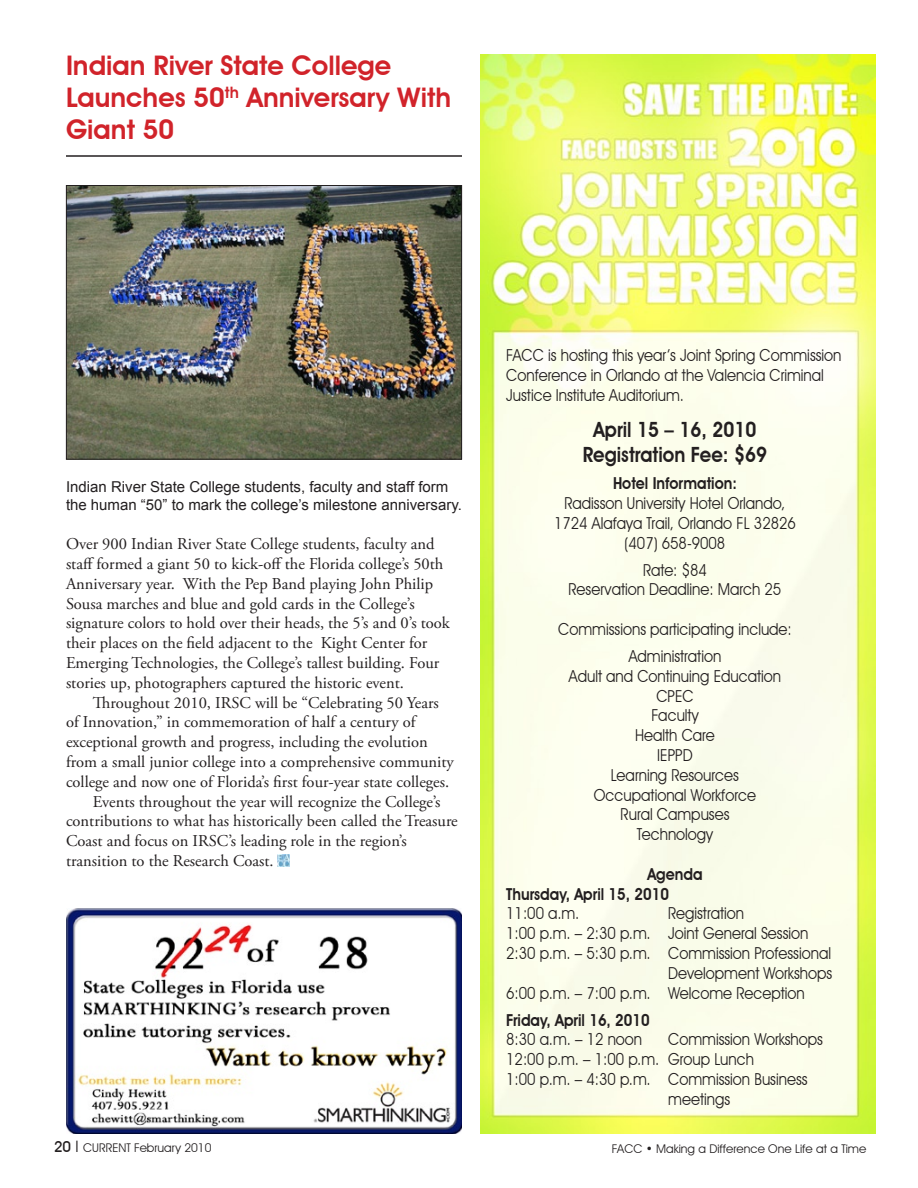
<style>
.page{position:relative;width:918px;height:1188px;background:#fff}
.page>*{position:absolute;margin:0;border:0;box-sizing:border-box;transform-origin:0 0}
.t1{font:600 27px/32.4px "Avant Garde IT Cby BT";color:#d1232a}
.t2{font:600 21px/25.2px "Avant Garde IT Cby BT";color:#231f20;text-align:center;scale:.9 1}
.t3{font:16.5px/19.8px "Adobe Garamond Pro";color:#231f20}
.t4{font:16.5px/19.8px "Avant Garde IT Cby BT";color:#231f20;text-align:center;scale:.9 1}
.t5{font:600 16.5px/19.8px "Avant Garde IT Cby BT";color:#231f20;scale:.9 1}
.t6{font:15px/18px "Arial";color:#231f20}
.t7{font:12px "Avant Garde IT Cby BT";color:#231f20}
.s1{font-weight:500;font-size:15px}
.s2{font-size:15.75px}
</style>
<div class="page">
<img style="left:480px;top:54px;width:396px;height:1080px">
<svg style="left:278px;top:854px;width:12px;height:12px"></svg>
<hr style="left:66px;top:155px;width:396px;height:2px;background:#231f20">
<img style="left:68px;top:187px;width:392px;height:271px">
<div style="left:66px;top:185px;width:396px;height:275px;border:1px solid #231f20"></div>
<img style="left:66px;top:908px;width:396px;height:226px">
<h1 class="t1" style="left:66px;top:49px;width:387px">Indian River State College<br>Launches 50<sup>th</sup> Anniversary With<br>Giant 50</h1>
<p class="t6" style="left:66px;top:478px;width:397px">Indian River State College students, faculty and staff form the human “50” to mark the college’s milestone anniversary.</p>
<p class="t3" style="left:66px;top:535px;width:385px">Over 900 Indian River State College students, faculty and staff formed a giant 50 to kick-off the Florida college’s 50th Anniversary year. With the Pep Band playing John Philip Sousa marches and blue and gold cards in the College’s signature colors to hold over their heads, the 5’s and 0’s took their places on the field adjacent to the Kight Center for Emerging Technologies, the College’s tallest building. Four stories up, photographers captured the historic event.</p>
<p class="t3" style="left:93px;top:693px;width:347px">Throughout 2010, IRSC will be “Celebrating 50 Years</p>
<p class="t3" style="left:66px;top:713px;width:351px">of Innovation,” in commemoration of half a century of</p>
<p class="t3" style="left:66px;top:733px;width:363px">exceptional growth and progress, including the evolution</p>
<p class="t3" style="left:66px;top:753px;width:389px">from a small junior college into a comprehensive community</p>
<p class="t3" style="left:66px;top:772px;width:385px">college and now one of Florida’s first four-year state colleges.</p>
<p class="t3" style="left:93px;top:792px;width:349px">Events throughout the year will recognize the College’s</p>
<p class="t3" style="left:66px;top:812px;width:393px">contributions to what has historically been called the Treasure</p>
<p class="t3" style="left:66px;top:832px;width:342px">Coast and focus on IRSC’s leading role in the region’s</p>
<p class="t3" style="left:66px;top:852px;width:209px">transition to the Research Coast.</p>
<p class="t4" style="left:506px;top:345px;width:374px;text-align:left">FACC is hosting this year’s Joint Spring Commission<br>Conference in Orlando at the Valencia Criminal<br>Justice Institute Auditorium.</p>
<p class="t2" style="left:583px;top:417px;width:206px">April 15 – 16, 2010<br>Registration Fee: $69</p>
<p class="t5" style="left:613px;top:473px;width:139px">Hotel Information:</p>
<p class="t4" style="left:554px;top:493px;width:270px">Radisson University Hotel Orlando,<br>1724 Alafaya Trail, Orlando FL 32826 (407) 658-9008</p>
<p class="t4" style="left:569px;top:560px;width:238px">Rate: $84<br>Reservation Deadline: March 25</p>
<p class="t4" style="left:558px;top:615px;width:261px;line-height:27px">Commissions participating include:<br>Administration</p>
<p class="t4" style="left:569px;top:666px;width:237px">Adult and Continuing Education<br>CPEC<br>Faculty<br>Health Care<br>IEPPD<br>Learning Resources<br>Occupational Workforce<br>Rural Campuses<br>Technology</p>
<p class="t5" style="left:506px;top:864px;width:220px;text-indent:141px">Agenda<br>Thursday, April 15, 2010</p>
<p class="t4" style="left:506px;top:903px;width:83px">11:00 a.m.</p>
<p class="t4" style="left:668px;top:903px;width:86px">Registration</p>
<p class="t4" style="left:506px;top:923px;width:337px">1:00 p.m. – 2:30 p.m. Joint General Session</p>
<p class="t4" style="left:506px;top:943px;width:362px">2:30 p.m. – 5:30 p.m. Commission Professional</p>
<p class="t4" style="left:668px;top:963px;width:184px">Development Workshops</p>
<p class="t4" style="left:506px;top:983px;width:333px">6:00 p.m. – 7:00 p.m. Welcome Reception</p>
<p class="t5" style="left:506px;top:1010px;width:161px">Friday, April 16, 2010</p>
<p class="t4" style="left:506px;top:1029px;width:153px">8:30 a.m. – 12 noon</p>
<p class="t4" style="left:668px;top:1029px;width:174px">Commission Workshops</p>
<p class="t4" style="left:506px;top:1049px;width:277px">12:00 p.m. – 1:00 p.m. Group Lunch</p>
<p class="t4" style="left:506px;top:1069px;width:336px">1:00 p.m. – 4:30 p.m. Commission Business</p>
<p class="t4" style="left:668px;top:1089px;width:70px">meetings</p>
<p class="t7" style="left:54px;top:1140px;width:159px"><span class="s1">20</span> <span class="s2">I</span> CURRENT February 2010</p>
<p class="t7" style="left:612px;top:1141px;width:256px">FACC • Making a Difference One Life at a Time</p>
</div>
